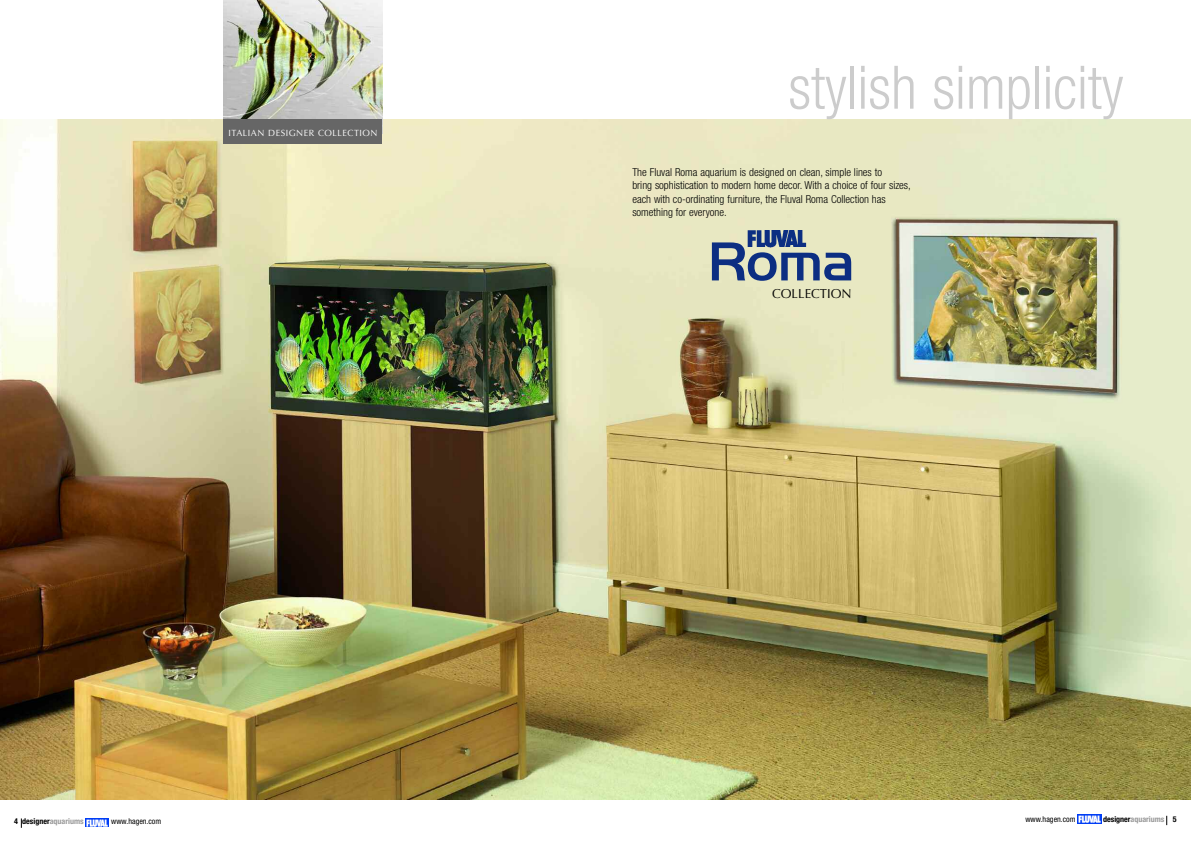
<style>
.page{position:relative;width:1191px;height:842px;background:#fff}
.page>*{position:absolute;margin:0;border:0;box-sizing:border-box;transform-origin:0 0}
.t1{font:300 condensed 60px "Helvetica Neue";color:#ccc}
.t2{font:500 57px "Handel Got D";color:#0c2e82}
.t3{font:13px "Optima";color:#000}
.t4{font:300 condensed 11px/13.2px "Helvetica Neue";color:#000}
.t5{font:9px "Optima";letter-spacing:.055em;color:#fff}
.t6{font:700 condensed 8px "Helvetica Neue";color:#000}
.t7{font:condensed 8px "Helvetica Neue";color:#000}
.s1{color:#999}
</style>
<div class="page">
<img style="left:85px;top:819px;width:24px;height:8px">
<img style="left:0;top:119px;width:1191px;height:680px">
<img style="left:1077px;top:815px;width:24px;height:8px">
<img style="left:744px;top:226px;width:67px;height:25px">
<img style="left:224px;top:0;width:158px;height:119px">
<div style="left:224px;top:119px;width:158px;height:24px;background:#666"></div>
<p class="t5" style="left:228px;top:127px;width:150px">ITALIAN DESIGNER COLLECTION</p>
<p class="t6" style="left:14px;top:819px;width:71px">4 designer<span class="s1">aquariums</span></p>
<p class="t7" style="left:111px;top:819px;width:52px">www.hagen.com</p>
<h1 class="t1" style="left:788px;top:66px;width:337px">stylish simplicity</h1>
<p class="t4" style="left:632px;top:167px;width:280px">The Fluval Roma aquarium is designed on clean, simple lines to<br>bring sophistication to modern home decor. With a choice of four sizes, each with co-ordinating furniture, the Fluval Roma Collection has something for everyone.</p>
<h2 class="t2" style="left:708px;top:227px;width:148px">Roma</h2>
<p class="t3" style="left:772px;top:286px;width:81px">COLLECTION</p>
<p class="t7" style="left:1025px;top:816px;width:52px">www.hagen.com</p>
<p class="t6" style="left:1103px;top:816px;width:75px">designer<span class="s1">aquariums</span> 5</p>
</div>
